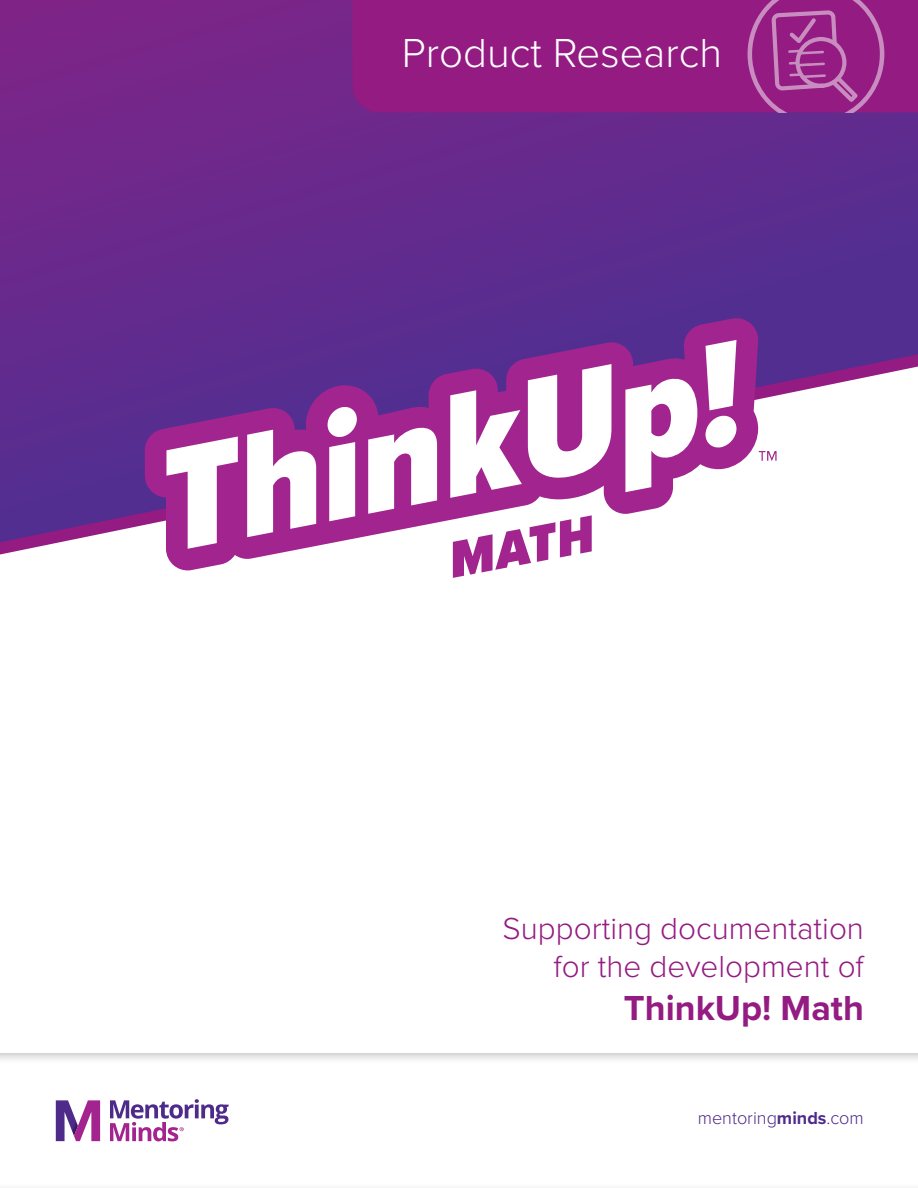
<style>
.page{position:relative;width:918px;height:1188px;background:#fff}
.page>*{position:absolute;margin:0;border:0;box-sizing:border-box;transform-origin:0 0}
.SE-TE_copy{font:300 42px "Proxima Nova";color:#fff}
.SE-TE_copy-2{font:700 36px "Proxima Nova";color:#941b82}
.SE-TE_copy-3{font:300 31.5px/37.8px "Proxima Nova";color:#941b82;text-align:right}
.t1{font:300 18px "Proxima Nova";color:#4e2b8a}
.s1{font-weight:700}
</style>
<div class="page">
<svg style="left:0;top:0;width:918px;height:341px;background:#66298c"></svg>
<svg style="left:0;top:341px;width:918px;height:214px"></svg>
<div style="left:352px;top:0;width:566px;height:112px;background:#941b82"></div>
<svg style="left:748px;top:0;width:136px;height:112px;background:#9f328e"></svg>
<svg style="left:110px;top:1099px;width:119px;height:42px"></svg>
<svg style="left:56px;top:1100px;width:44px;height:41px"></svg>
<svg style="left:453px;top:570px;width:40px;height:8px"></svg>
<svg style="left:145px;top:318px;width:614px;height:252px"></svg>
<svg style="left:166px;top:437px;width:72px;height:112px"></svg>
<svg style="left:247px;top:430px;width:69px;height:107px"></svg>
<svg style="left:328px;top:406px;width:29px;height:115px"></svg>
<svg style="left:368px;top:426px;width:69px;height:88px"></svg>
<svg style="left:450px;top:390px;width:72px;height:108px"></svg>
<svg style="left:625px;top:376px;width:72px;height:116px"></svg>
<svg style="left:706px;top:340px;width:30px;height:109px"></svg>
<svg style="left:528px;top:364px;width:83px;height:118px"></svg>
<svg style="left:759px;top:451px;width:18px;height:10px"></svg>
<p class="SE-TE_copy" style="left:402px;top:21px;width:322px">Product Research</p>
<p class="SE-TE_copy-3" style="left:503px;top:908px;width:363px">Supporting documentation for the development of</p>
<p class="SE-TE_copy-2" style="left:624px;top:981px;width:242px">ThinkUp! Math</p>
<p class="t1" style="left:698px;top:1105px;width:168px">mentoring<span class="s1">minds</span>.com</p>
</div>
